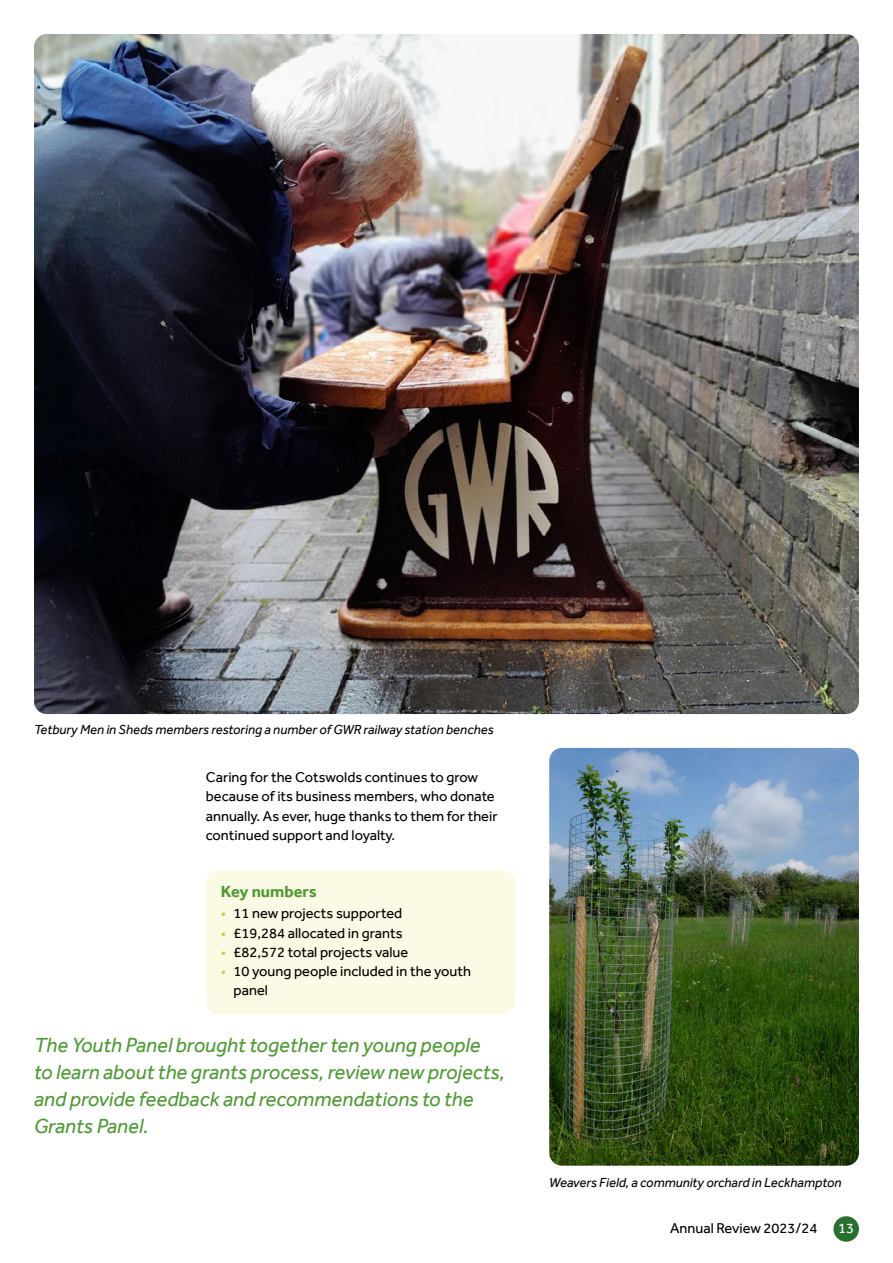
<style>
.page{position:relative;width:893px;height:1263px;background:#fff}
.page>*{position:absolute;margin:0;border:0;box-sizing:border-box;transform-origin:0 0}
.t1{font:italic 21px/27px "Effra";color:#4e9a34}
.t2{font:700 16.5px "Effra";color:#4e9a34}
.t3{font:14.7px/19.2px "Effra";color:#000}
.t4{font:14.7px "Effra";color:#fff}
.t5{font:italic 13.5px "Effra";color:#000}
.s1{color:#c2d44a}
</style>
<div class="page">
<div style="left:833px;top:1216px;width:26px;height:26px;background:#287030;border-radius:50%"></div>
<img style="left:34px;top:34px;width:825px;height:680px">
<img style="left:549px;top:748px;width:310px;height:418px">
<div style="left:206px;top:870px;width:309px;height:144px;background:#fbfae4;border-radius:13px"></div>
<p class="t5" style="left:34px;top:721px;width:461px">Tetbury Men in Sheds members restoring a number of GWR railway station benches</p>
<p class="t3" style="left:206px;top:768px;width:293px">Caring for the Cotswolds continues to grow because of its business members, who donate annually. As ever, huge thanks to them for their continued support and loyalty.</p>
<p class="t2" style="left:221px;top:882px;width:97px">Key numbers</p>
<p class="t3" style="left:221px;top:904px;width:183px"><span class="s1">•</span> 11 new projects supported</p>
<p class="t3" style="left:221px;top:923px;width:183px"><span class="s1">•</span> £19,284 allocated in grants</p>
<p class="t3" style="left:221px;top:942px;width:189px"><span class="s1">•</span> £82,572 total projects value</p>
<p class="t3" style="left:234px;top:961px;width:239px;text-indent:-13px"><span class="s1">•</span> 10 young people included in the youth panel</p>
<h1 class="t1" style="left:34px;top:1031px;width:472px">The Youth Panel brought together ten young people<br>to learn about the grants process, review new projects, and provide feedback and recommendations to the Grants Panel.</h1>
<p class="t5" style="left:549px;top:1175px;width:294px">Weavers Field, a community orchard in Leckhampton</p>
<p class="t3" style="left:670px;top:1218px;width:149px">Annual Review 2023/24</p>
<p class="t4" style="left:838px;top:1219px;width:17px">13</p>
</div>
